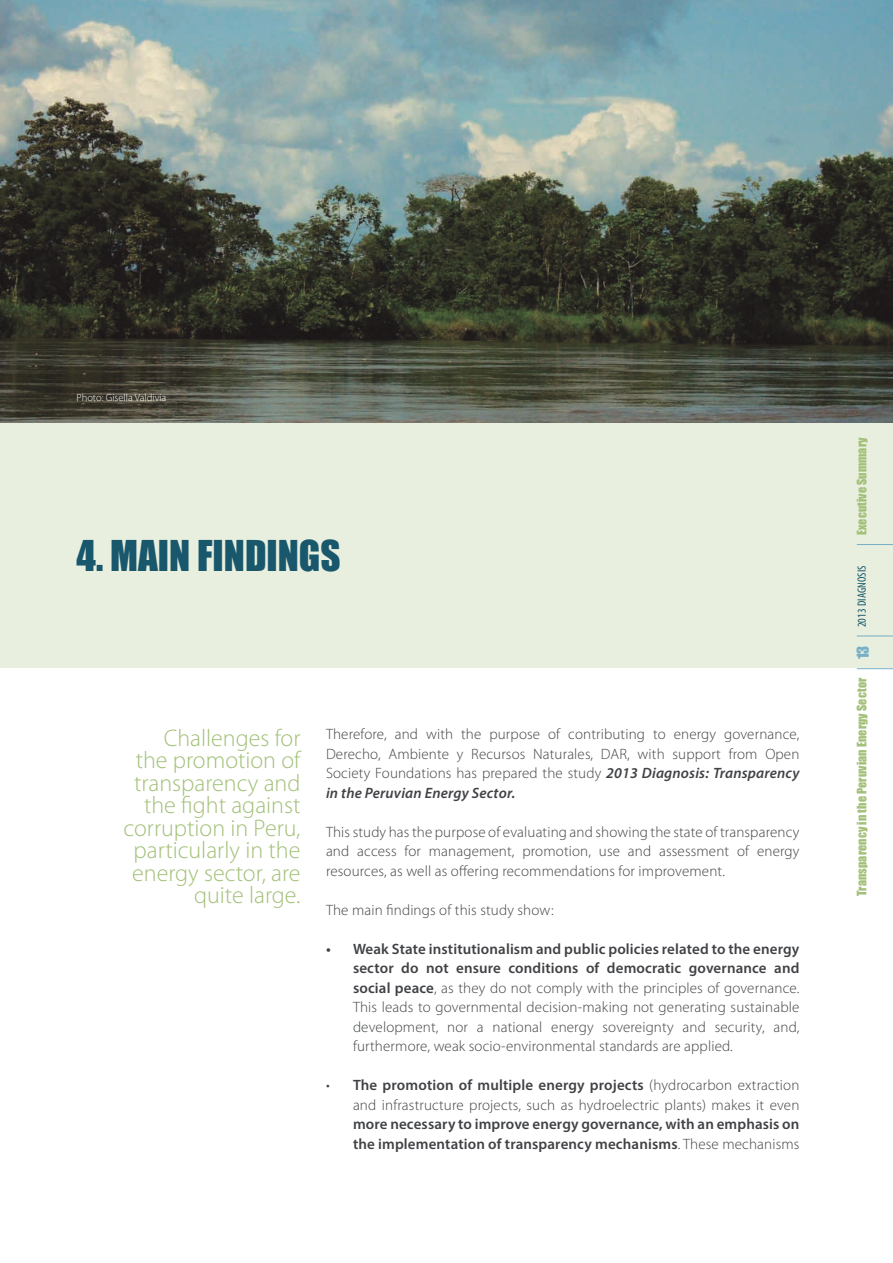
<style>
.page{position:relative;width:893px;height:1263px;background:#fff}
.page>*{position:absolute;margin:0;border:0;box-sizing:border-box;transform-origin:0 0}
.t1{font:39px "Impact";color:#18576c}
.t2{font:300 24px/22.5px "Myriad Pro";color:#a2c078;text-align:right}
.t3{font:300 15px/19.5px "Myriad Pro";letter-spacing:.01em;color:#404245;text-align:justify}
.t4{font:600 15px/19.5px "Myriad Pro";letter-spacing:.01em;color:#404245}
.t5{font:12px "Impact";letter-spacing:.01em;color:#a2c078}
.t6{font:condensed 12px "Myriad Pro";letter-spacing:.01em;color:#18576c}
.t7{font:300 10.5px "Myriad Pro";color:#fff}
.s1{font-weight:600;font-style:italic}
.s2{font-weight:600}
.s3{font-weight:300}
.s4{font-family:"Impact";font-stretch:normal;font-size:15px;color:#75afc8}
</style>
<div class="page">
<hr style="left:857px;top:668px;width:36px;height:1px;background:#75afc8">
<div style="left:0;top:421px;width:893px;height:247px;background:#e8efde"></div>
<img style="left:0;top:0;width:893px;height:423px">
<hr style="left:857px;top:544px;width:36px;height:1px;background:#75afc8">
<hr style="left:857px;top:636px;width:36px;height:1px;background:#75afc8">
<p class="t7" style="left:77px;top:391px;width:91px">Photo: Gisella Valdivia</p>
<h1 class="t1" style="left:77px;top:532px;width:266px">4. MAIN FINDINGS</h1>
<h2 class="t2" style="left:123px;top:726px;width:179px">Challenges for<br>the promotion of transparency and the fight against corruption in Peru, particularly in the energy sector, are quite large.</h2>
<p class="t3" style="left:326px;top:724px;width:475px">Therefore, and with the purpose of contributing to energy governance, Derecho, Ambiente y Recursos Naturales, DAR, with support from Open Society Foundations has prepared the study <span class="s1">2013 Diagnosis: Transparency in the Peruvian Energy Sector.</span></p>
<p class="t3" style="left:326px;top:822px;width:475px">This study has the purpose of evaluating and showing the state of transparency and access for management, promotion, use and assessment of energy resources, as well as offering recommendations for improvement.</p>
<p class="t3" style="left:326px;top:900px;width:229px">The main findings of this study show:</p>
<p class="t3" style="left:353px;top:939px;width:448px;text-indent:-27px"><span class="s1">•</span> <span class="s2">Weak State institutionalism and public policies related to the energy sector do not ensure conditions of democratic governance and social peace</span>, as they do not comply with the principles of governance.<br>This leads to governmental decision-making not generating sustainable development, nor a national energy sovereignty and security, and, furthermore, weak socio-environmental standards are applied.</p>
<p class="t3" style="left:326px;top:1075px;width:475px;text-align:right">• <span class="s2">The promotion of multiple energy projects</span> (hydrocarbon extraction and infrastructure projects, such as hydroelectric plants) makes it even</p>
<p class="t4" style="left:353px;top:1114px;width:448px">more necessary to improve energy governance, with an emphasis on the implementation of transparency mechanisms<span class="s3">. These mechanisms</span></p>
<p class="t5" style="left:854px;top:535px;width:99px;rotate:-90deg">Executive Summary</p>
<p class="t6" style="left:855px;top:659px;width:96px;rotate:-90deg"><span class="s4">13</span> 2013 DIAGNOSIS</p>
<p class="t5" style="left:854px;top:896px;width:220px;rotate:-90deg">Transparency in the Peruvian Energy Sector</p>
</div>
